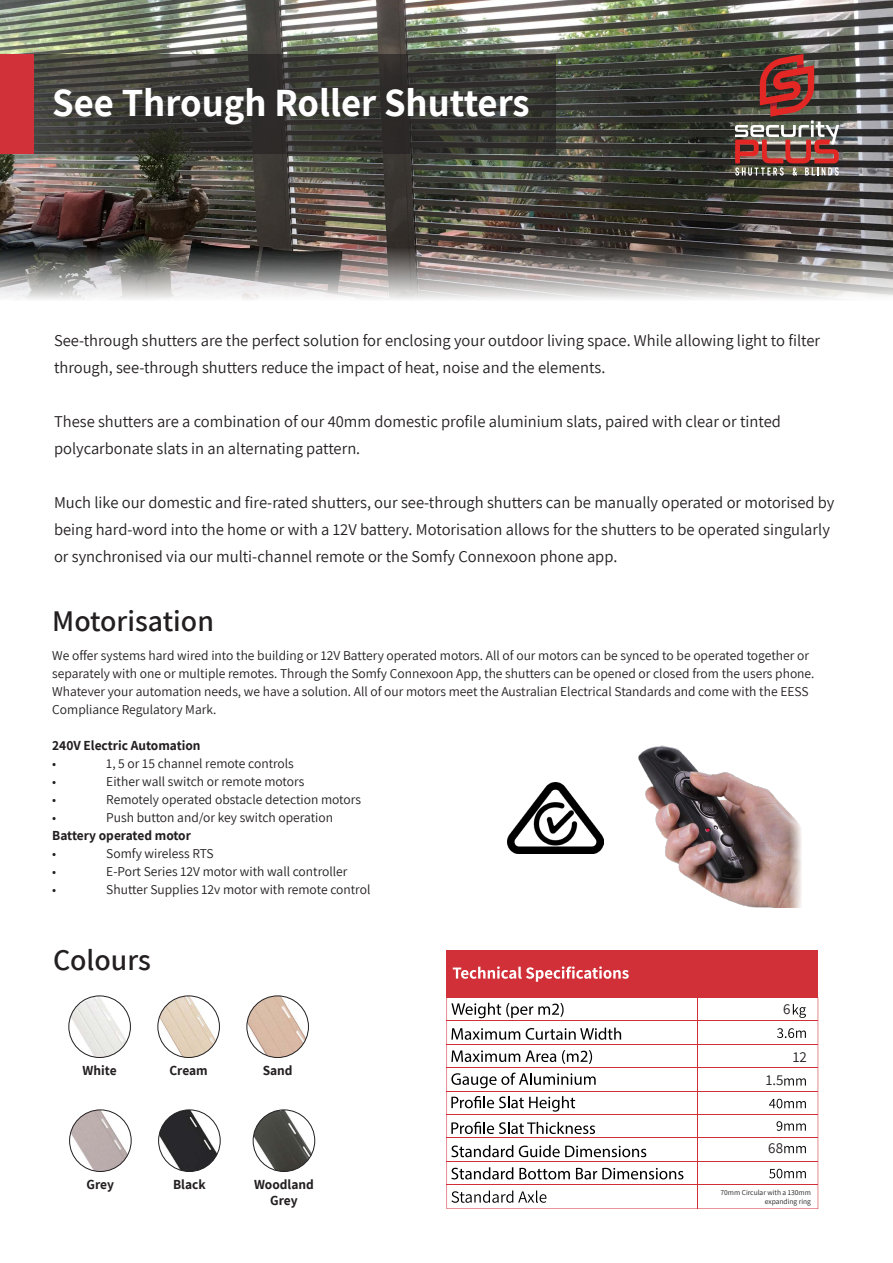
<style>
.page{position:relative;width:893px;height:1263px;background:#fff}
.page>*{position:absolute;margin:0;border:0;box-sizing:border-box;transform-origin:0 0}
.t1{font:700 39px "Assistant";color:#fff}
.t2{font:600 30px "Assistant";color:#231f20}
.t3{font:16.5px/27px "Assistant";color:#231f20}
.t4{font:15px "Assistant";color:#231f20}
.t5{font:13.5px/18px "Assistant";color:#231f20}
.t6{font:700 13.5px "Assistant";color:#231f20}
.t7{font:7.5px/9px "Assistant";color:#231f20;text-align:right}
</style>
<div class="page">
<img style="left:0;top:0;width:893px;height:299px">
<svg style="left:34px;top:54px;width:522px;height:99px;background:#383733"></svg>
<div style="left:0;top:54px;width:34px;height:99px;background:#d13239"></div>
<img style="left:158px;top:996px;width:61px;height:61px;border-radius:31px">
<div style="left:157px;top:995px;width:63px;height:63px;border:1px solid #231f20;border-radius:50%"></div>
<img style="left:70px;top:1110px;width:61px;height:61px;border-radius:31px">
<div style="left:69px;top:1109px;width:63px;height:63px;border:1px solid #231f20;border-radius:50%"></div>
<img style="left:69px;top:996px;width:61px;height:61px;border-radius:31px">
<div style="left:68px;top:995px;width:63px;height:63px;border:1px solid #231f20;border-radius:50%"></div>
<img style="left:247px;top:996px;width:61px;height:61px;border-radius:31px">
<div style="left:246px;top:995px;width:63px;height:63px;border:1px solid #231f20;border-radius:50%"></div>
<img style="left:253px;top:1110px;width:62px;height:61px;border-radius:31px">
<div style="left:253px;top:1109px;width:62px;height:63px;border:1px solid #231f20;border-radius:50%"></div>
<img style="left:159px;top:1110px;width:61px;height:61px;border-radius:31px">
<div style="left:158px;top:1109px;width:63px;height:63px;border:1px solid #231f20;border-radius:50%"></div>
<div style="left:446px;top:950px;width:372px;height:47px;background:#d13038"></div>
<svg style="left:453px;top:966px;width:176px;height:16px"></svg>
<svg style="left:446px;top:997px;width:372px;height:212px"></svg>
<hr style="left:447px;top:1020px;width:371px;height:1px;background:#d13038">
<hr style="left:447px;top:1044px;width:371px;height:1px;background:#d13038">
<hr style="left:447px;top:1067px;width:371px;height:1px;background:#d13038">
<hr style="left:447px;top:1091px;width:371px;height:1px;background:#d13038">
<hr style="left:447px;top:1114px;width:371px;height:1px;background:#d13038">
<hr style="left:447px;top:1137px;width:371px;height:1px;background:#d13038">
<hr style="left:447px;top:1161px;width:371px;height:1px;background:#d13038">
<hr style="left:447px;top:1184px;width:371px;height:1px;background:#d13038">
<hr style="left:697px;top:997px;width:1px;height:211px;background:#d13038">
<svg style="left:793px;top:1004px;width:13px;height:14px"></svg>
<svg style="left:777px;top:1028px;width:29px;height:10px"></svg>
<img style="left:507px;top:782px;width:97px;height:71px">
<img style="left:638px;top:745px;width:164px;height:163px">
<img style="left:735px;top:54px;width:104px;height:122px">
<p class="t1" style="left:52px;top:77px;width:479px">See Through Roller Shutters</p>
<p class="t3" style="left:54px;top:326px;width:768px">See-through shutters are the perfect solution for enclosing your outdoor living space. While allowing light to filter through, see-through shutters reduce the impact of heat, noise and the elements.</p>
<p class="t3" style="left:54px;top:407px;width:728px">These shutters are a combination of our 40mm domestic profile aluminium slats, paired with clear or tinted polycarbonate slats in an alternating pattern.</p>
<p class="t3" style="left:54px;top:488px;width:782px">Much like our domestic and fire-rated shutters, our see-through shutters can be manually operated or motorised by being hard-word into the home or with a 12V battery. Motorisation allows for the shutters to be operated singularly or synchronised via our multi-channel remote or the Somfy Connexoon phone app.</p>
<p class="t2" style="left:52px;top:600px;width:163px">Motorisation</p>
<p class="t5" style="left:52px;top:646px;width:764px">We offer systems hard wired into the building or 12V Battery operated motors. All of our motors can be synced to be operated together or separately with one or multiple remotes. Through the Somfy Connexoon App, the shutters can be opened or closed from the users phone.<br>Whatever your automation needs, we have a solution. All of our motors meet the Australian Electrical Standards and come with the EESS Compliance Regulatory Mark.</p>
<p class="t6" style="left:52px;top:736px;width:150px">240V Electric Automation</p>
<p class="t5" style="left:52px;top:754px;width:6px">•</p>
<p class="t5" style="left:106px;top:754px;width:189px">1, 5 or 15 channel remote controls</p>
<p class="t5" style="left:52px;top:772px;width:6px">•</p>
<p class="t5" style="left:106px;top:772px;width:200px">Either wall switch or remote motors</p>
<p class="t5" style="left:52px;top:790px;width:6px">•</p>
<p class="t5" style="left:106px;top:790px;width:256px">Remotely operated obstacle detection motors</p>
<p class="t5" style="left:52px;top:808px;width:6px">•</p>
<p class="t5" style="left:106px;top:808px;width:228px">Push button and/or key switch operation</p>
<p class="t6" style="left:52px;top:826px;width:140px">Battery operated motor</p>
<p class="t5" style="left:52px;top:844px;width:6px">•</p>
<p class="t5" style="left:106px;top:844px;width:109px">Somfy wireless RTS</p>
<p class="t5" style="left:52px;top:862px;width:6px">•</p>
<p class="t5" style="left:106px;top:862px;width:243px">E-Port Series 12V motor with wall controller</p>
<p class="t5" style="left:52px;top:880px;width:6px">•</p>
<p class="t5" style="left:106px;top:880px;width:266px">Shutter Supplies 12v motor with remote control</p>
<p class="t2" style="left:53px;top:939px;width:99px">Colours</p>
<p class="t6" style="left:83px;top:1061px;width:36px">White</p>
<p class="t6" style="left:263px;top:1061px;width:31px">Sand</p>
<p class="t6" style="left:169px;top:1061px;width:40px">Cream</p>
<p class="t6" style="left:87px;top:1175px;width:29px">Grey</p>
<p class="t6" style="left:173px;top:1175px;width:34px">Black</p>
<p class="t6" style="left:254px;top:1175px;width:61px">Woodland</p>
<p class="t6" style="left:270px;top:1191px;width:29px">Grey</p>
<p class="t4" style="left:783px;top:999px;width:9px">6</p>
<p class="t4" style="left:766px;top:1070px;width:19px">1.5</p>
<p class="t4" style="left:793px;top:1047px;width:16px">12</p>
<p class="t4" style="left:768px;top:1138px;width:16px">68</p>
<p class="t7" style="left:720px;top:1188px;width:92px">70mm Circular with a 130mm expanding ring</p>
</div>
